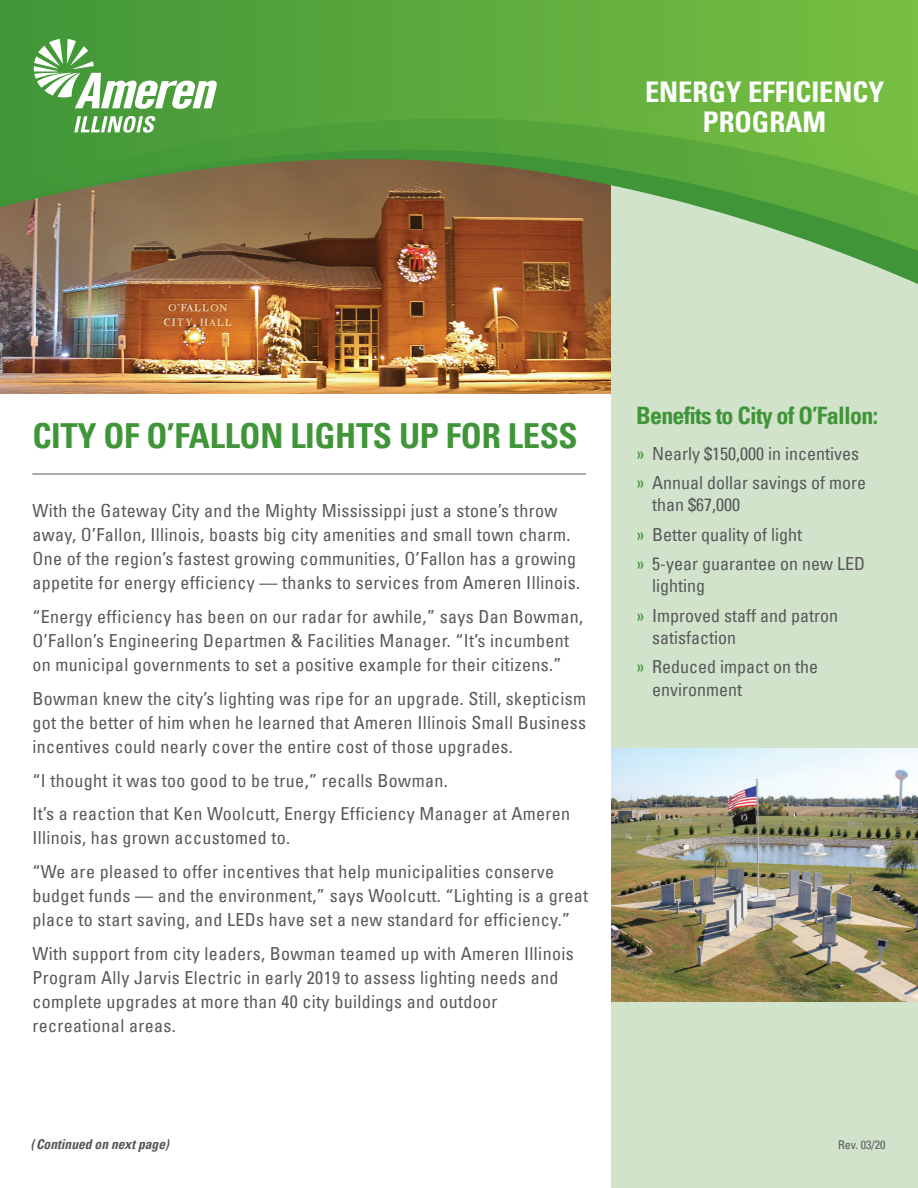
<style>
.page{position:relative;width:918px;height:1188px;background:#fff}
.page>*{position:absolute;margin:0;border:0;box-sizing:border-box;transform-origin:0 0}
.t1{font:34.5px "Univers Com 67 Bold Cond";letter-spacing:-.01em;color:#3f9537}
.t2{font:28.5px/30px "Univers Com 67 Bold Cond";color:#fff;text-align:center}
.t3{font:24px "Univers Com 67 Bold Cond";letter-spacing:-.03em;color:#3f9537}
.t4{font:condensed 18px/24px "Univers LT";letter-spacing:.02em;color:#57585a}
.t5{font:condensed 18px/29.2px "Univers LT";color:#57585a}
.t6{font:italic 700 condensed 13.5px "Univers";color:#57585a}
.t7{font:condensed 12px "Univers LT";color:#57585a}
.s1{color:#3f9537}
</style>
<div class="page">
<img style="left:0;top:337px;width:611px;height:56px">
<div style="left:611px;top:0;width:307px;height:1188px;background:#d2e3cc"></div>
<svg style="left:0;top:0;width:918px;height:93px;background:#5eab3d"></svg>
<img style="left:0;top:299px;width:611px;height:38px">
<svg style="left:0;top:93px;width:918px;height:206px;background:#7a8f4e"></svg>
<svg style="left:34px;top:39px;width:183px;height:70px"></svg>
<svg style="left:74px;top:116px;width:82px;height:17px"></svg>
<hr style="left:32px;top:474px;width:554px;height:1px;background:#57585a">
<img style="left:611px;top:749px;width:307px;height:253px">
<h2 class="t2" style="left:645px;top:77px;width:241px">ENERGY EFFICIENCY<br>PROGRAM</h2>
<h1 class="t1" style="left:32px;top:415px;width:547px">CITY OF O’FALLON LIGHTS UP FOR LESS</h1>
<p class="t4" style="left:32px;top:498px;width:549px">With the Gateway City and the Mighty Mississippi just a stone’s throw away, O’Fallon, Illinois, boasts big city amenities and small town charm.<br>One of the region’s fastest growing communities, O’Fallon has a growing appetite for energy efficiency — thanks to services from Ameren Illinois.</p>
<p class="t4" style="left:32px;top:604px;width:552px">“Energy efficiency has been on our radar for awhile,” says Dan Bowman,<br>O’Fallon’s Engineering Departmen &amp; Facilities Manager. “It’s incumbent on municipal governments to set a positive example for their citizens.”</p>
<p class="t4" style="left:32px;top:686px;width:555px;text-align:justify">Bowman knew the city’s lighting was ripe for an upgrade. Still, skepticism got the better of him when he learned that Ameren Illinois Small Business incentives could nearly cover the entire cost of those upgrades.</p>
<p class="t4" style="left:32px;top:763px;width:539px;line-height:34px">“I thought it was too good to be true,” recalls Bowman.<br>It’s a reaction that Ken Woolcutt, Energy Efficiency Manager at Ameren</p>
<p class="t4" style="left:32px;top:821px;width:523px;line-height:34px">Illinois, has grown accustomed to.<br>“We are pleased to offer incentives that help municipalities conserve</p>
<p class="t4" style="left:32px;top:884px;width:557px">budget funds — and the environment,” says Woolcutt. “Lighting is a great place to start saving, and LEDs have set a new standard for efficiency.”</p>
<p class="t4" style="left:32px;top:942px;width:543px">With support from city leaders, Bowman teamed up with Ameren Illinois Program Ally Jarvis Electric in early 2019 to assess lighting needs and complete upgrades at more than 40 city buildings and outdoor recreational areas.</p>
<h3 class="t3" style="left:636px;top:400px;width:243px">Benefits to City of O’Fallon:</h3>
<p class="t5" style="left:636px;top:438px;width:231px"><span class="s1">»</span> Nearly $150,000 in incentives <span class="s1">»</span> Annual dollar savings of more</p>
<p class="t5" style="left:636px;top:490px;width:230px;text-indent:16px">than $67,000<br><span class="s1">»</span> Better quality of light<br><span class="s1">»</span> 5-year guarantee on new LED</p>
<p class="t5" style="left:636px;top:571px;width:203px;text-indent:16px">lighting<br><span class="s1">»</span> Improved staff and patron</p>
<p class="t5" style="left:636px;top:623px;width:183px;text-indent:16px">satisfaction<br><span class="s1">»</span> Reduced impact on the</p>
<p class="t5" style="left:652px;top:675px;width:91px">environment</p>
<p class="t6" style="left:32px;top:1136px;width:138px">(Continued on next page)</p>
<p class="t7" style="left:838px;top:1138px;width:49px">Rev. 03/20</p>
</div>
